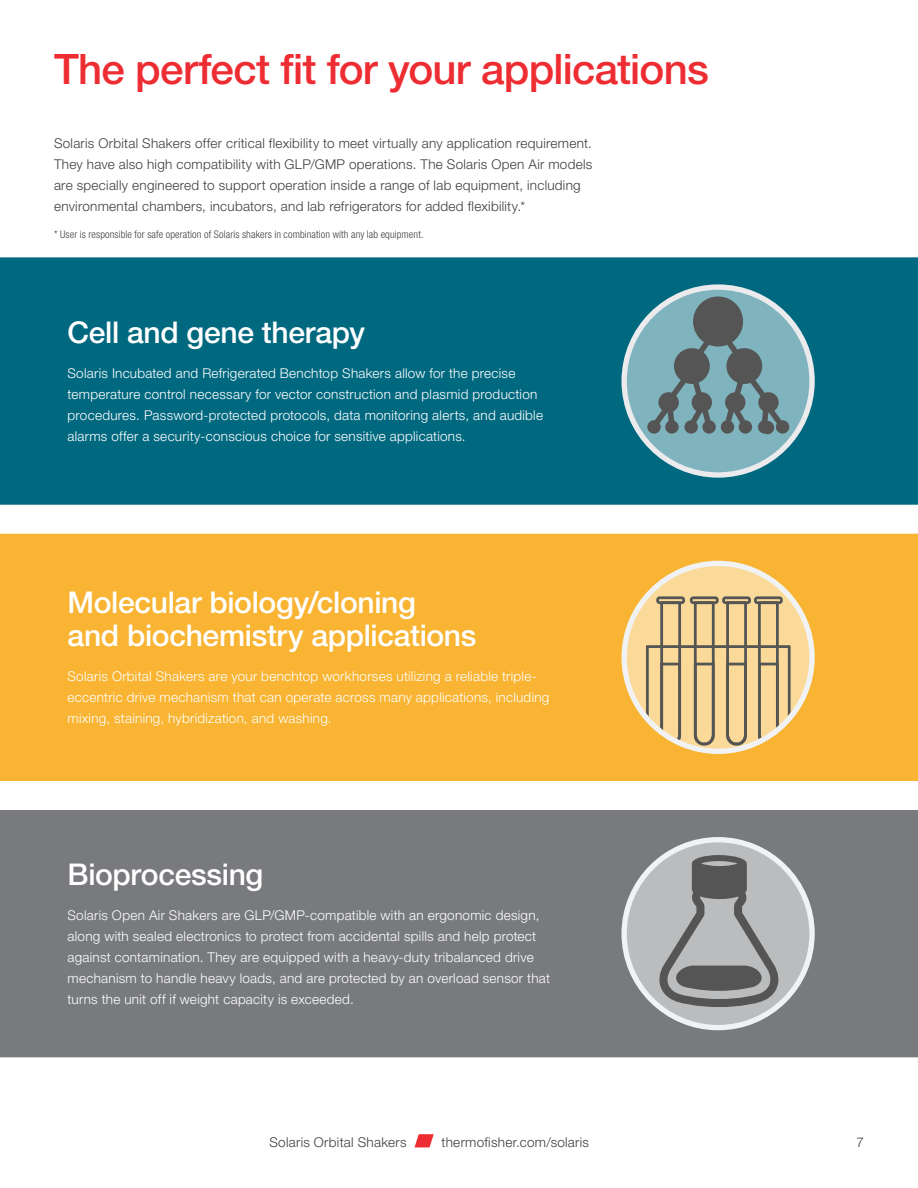
<style>
.page{position:relative;width:918px;height:1188px;background:#fff}
.page>*{position:absolute;margin:0;border:0;box-sizing:border-box;transform-origin:0 0}
.Headline{font:500 42px "Helvetica Neue LTW1 G";letter-spacing:-.02em;color:#ee2d33}
.SH3{font:500 30px/33px "Helvetica Neue LTW1 G";letter-spacing:-.01em;color:#fff}
.Body__Copy__No_Basel{font:300 13.5px/21px "Helvetica Neue LTW1 G";letter-spacing:.02em;color:#fff}
.Body__Copy__No_Basel-2{font:300 13.5px/21px "Helvetica Neue LTW1 G";letter-spacing:.02em;color:#3e3e3f}
.Table_footnote{font:300 condensed 10.5px "Helvetica Neue LTW1 G";letter-spacing:.01em;color:#3e3e3f}
</style>
<div class="page">
<div style="left:0;top:257px;width:918px;height:248px;background:#00687f"></div>
<svg style="left:624px;top:287px;width:188px;height:188px;background:#8bb9c3"></svg>
<svg style="left:647px;top:296px;width:142px;height:139px;background:#6e8f96"></svg>
<div style="left:621px;top:284px;width:194px;height:194px;border:5px solid #ebebed;border-radius:50%"></div>
<div style="left:0;top:534px;width:918px;height:247px;background:#f8b432"></div>
<svg style="left:624px;top:563px;width:188px;height:188px;background:#f9dca4"></svg>
<svg style="left:646px;top:596px;width:145px;height:153px;background:#d6bb87"></svg>
<div style="left:621px;top:561px;width:194px;height:193px;border:5px solid #f1f2f3;border-radius:50%"></div>
<div style="left:0;top:810px;width:918px;height:247px;background:#787a7d"></div>
<svg style="left:624px;top:840px;width:188px;height:188px;background:#c1c2c3"></svg>
<svg style="left:658px;top:855px;width:122px;height:152px;background:#979798"></svg>
<div style="left:621px;top:837px;width:194px;height:193px;border:5px solid #f1f2f3;border-radius:50%"></div>
<svg style="left:415px;top:1134px;width:19px;height:13px"></svg>
<p class="Headline" style="left:54px;top:44px;width:656px">The perfect fit for your applications</p>
<p class="Body__Copy__No_Basel-2" style="left:54px;top:132px;width:540px">Solaris Orbital Shakers offer critical flexibility to meet virtually any application requirement.<br>They have also high compatibility with GLP/GMP operations. The Solaris Open Air models are specially engineered to support operation inside a range of lab equipment, including environmental chambers, incubators, and lab refrigerators for added flexibility.*</p>
<p class="Table_footnote" style="left:54px;top:228px;width:371px">* User is responsible for safe operation of Solaris shakers in combination with any lab equipment.</p>
<p class="SH3" style="left:68px;top:316px;width:299px">Cell and gene therapy</p>
<p class="Body__Copy__No_Basel" style="left:68px;top:362px;width:477px">Solaris Incubated and Refrigerated Benchtop Shakers allow for the precise temperature control necessary for vector construction and plasmid production procedures. Password-protected protocols, data monitoring alerts, and audible alarms offer a security-conscious choice for sensitive applications.</p>
<p class="SH3" style="left:68px;top:586px;width:410px">Molecular biology/cloning<br>and biochemistry applications</p>
<p class="Body__Copy__No_Basel" style="left:68px;top:665px;width:483px">Solaris Orbital Shakers are your benchtop workhorses utilizing a reliable triple&shy;eccentric drive mechanism that can operate across many applications, including mixing, staining, hybridization, and washing.</p>
<p class="SH3" style="left:68px;top:858px;width:197px">Bioprocessing</p>
<p class="Body__Copy__No_Basel" style="left:68px;top:904px;width:484px">Solaris Open Air Shakers are GLP/GMP-compatible with an ergonomic design, along with sealed electronics to protect from accidental spills and help protect against contamination. They are equipped with a heavy-duty tribalanced drive mechanism to handle heavy loads, and are protected by an overload sensor that turns the unit off if weight capacity is exceeded.</p>
<p class="Body__Copy__No_Basel-2" style="left:269px;top:1132px;width:139px">Solaris Orbital Shakers</p>
<p class="Body__Copy__No_Basel-2" style="left:442px;top:1132px;width:149px">thermofisher.com/solaris</p>
<p class="Body__Copy__No_Basel-2" style="left:857px;top:1132px;width:9px">7</p>
</div>
